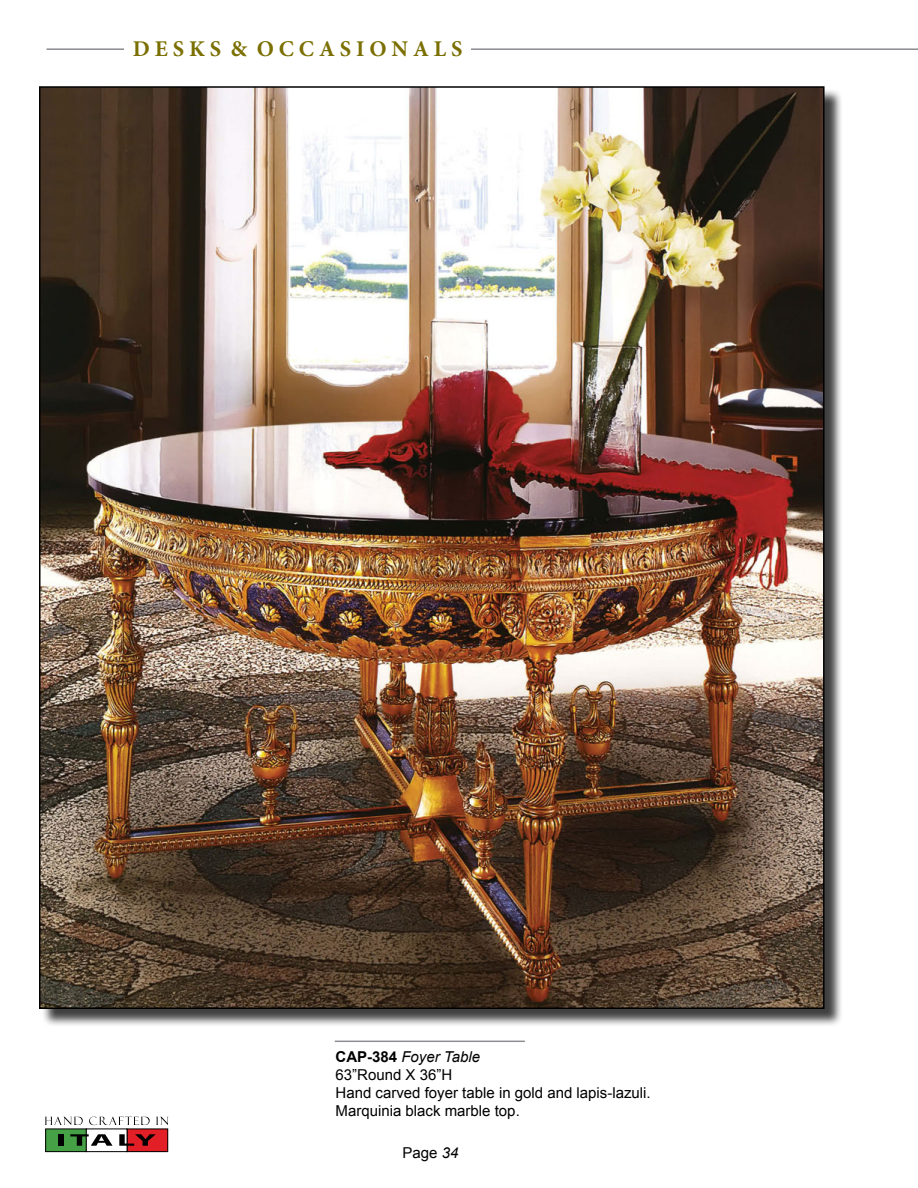
<style>
.page{position:relative;width:918px;height:1188px;background:#fff}
.page>*{position:absolute;margin:0;border:0;box-sizing:border-box;transform-origin:0 0}
.t1{font:700 22.5px "Minion Pro";color:#7a6f00}
.t2{font:15px "Arial";color:#000}
.t3{font:italic 15px "Arial";color:#000}
.s1{font-weight:700;font-style:normal}
.s2{font-style:italic}
</style>
<div class="page">
<hr style="left:46px;top:48px;width:872px;height:2px;background:#8a8c8f">
<div style="left:125px;top:37px;width:346px;height:23px;background:#fff"></div>
<div style="left:46px;top:1129px;width:40px;height:23px;background:#46a146"></div>
<div style="left:45px;top:1128px;width:42px;height:24px;border:1px solid #000"></div>
<div style="left:127px;top:1129px;width:41px;height:23px;background:#e21f26"></div>
<div style="left:127px;top:1128px;width:41px;height:24px;border:1px solid #000"></div>
<div style="left:86px;top:1128px;width:41px;height:24px;border:1px solid #000"></div>
<svg style="left:45px;top:1117px;width:38px;height:8px"></svg>
<svg style="left:89px;top:1116px;width:61px;height:9px"></svg>
<svg style="left:156px;top:1117px;width:12px;height:8px"></svg>
<div style="left:59px;top:1134px;width:5px;height:12px;background:#000"></div>
<svg style="left:70px;top:1134px;width:43px;height:12px"></svg>
<svg style="left:119px;top:1134px;width:37px;height:12px"></svg>
<hr style="left:335px;top:1041px;width:190px;height:1px;background:#8d8f92">
<div style="left:41px;top:88px;width:802px;height:940px;background:#000;opacity:.75"></div>
<img style="left:42px;top:89px;width:780px;height:917px">
<h1 class="t1" style="left:133px;top:33px;width:331px">D E S K S &amp; O C C A S I O N A L S</h1>
<p class="t3" style="left:336px;top:1047px;width:146px"><span class="s1">CAP-384</span> Foyer Table</p>
<p class="t2" style="left:336px;top:1065px;width:118px">63”Round X 36”H</p>
<p class="t2" style="left:336px;top:1083px;width:317px">Hand carved foyer table in gold and lapis-lazuli.</p>
<p class="t2" style="left:336px;top:1101px;width:186px">Marquinia black marble top.</p>
<p class="t2" style="left:403px;top:1143px;width:57px">Page <span class="s2">34</span></p>
</div>
